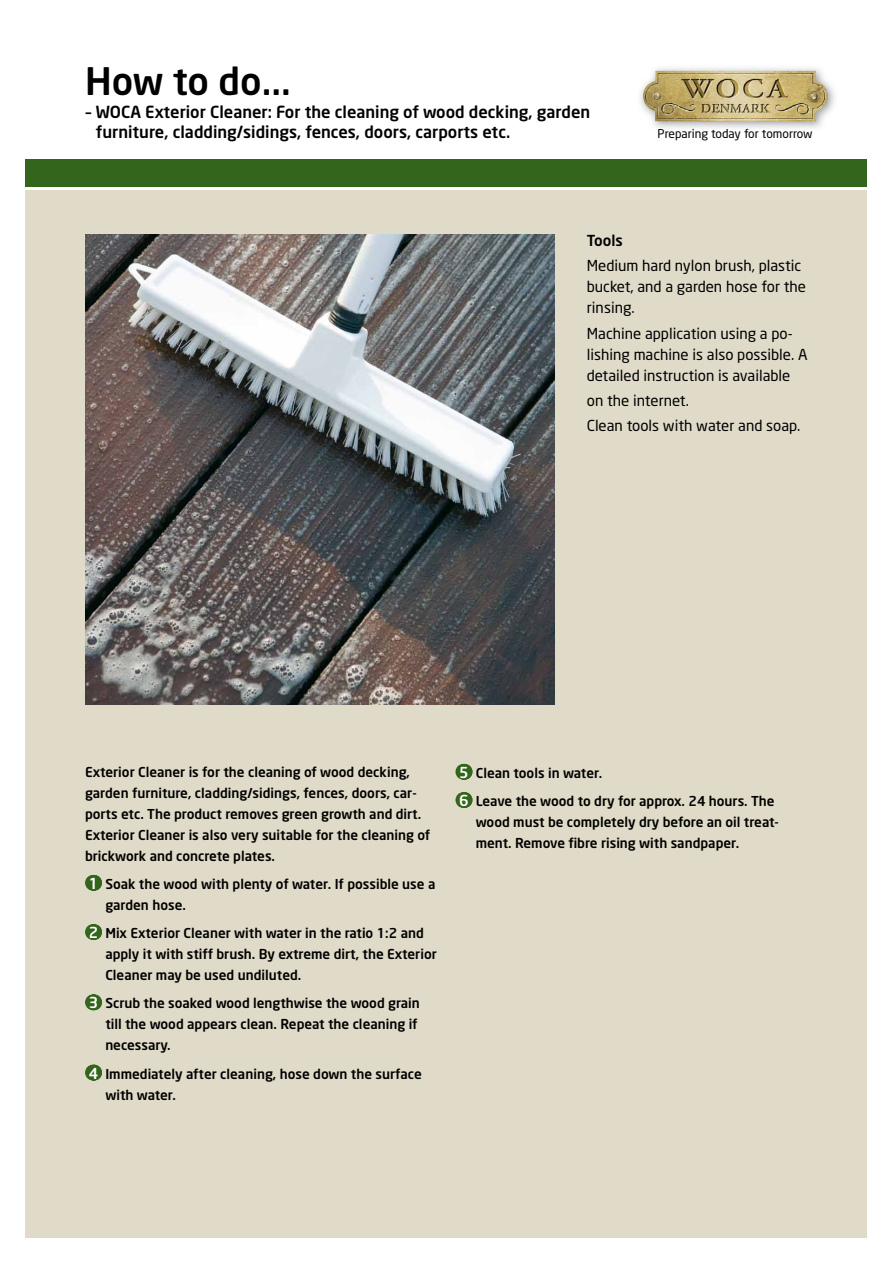
<style>
.page{position:relative;width:893px;height:1263px;background:#fff}
.page>*{position:absolute;margin:0;border:0;box-sizing:border-box;transform-origin:0 0}
.t1{font:500 37.5px "Neo Sans";letter-spacing:-.005em;color:#000}
.t2{font:500 16.5px/19.5px "Neo Sans";color:#000}
.t3{font:15px/21px "Neo Sans";color:#000}
.t4{font:500 15px "Neo Sans";color:#000}
.t5{font:500 13.5px/21px "Neo Sans";color:#000}
.t6{font:12px "Neo Sans";color:#000}
.s1{font-size:15px;color:#fff}
</style>
<div class="page">
<div style="left:26px;top:190px;width:841px;height:1047px;background:#e0dbc8"></div>
<div style="left:26px;top:157px;width:841px;height:30px;background:#33651c"></div>
<hr style="left:23px;top:156px;width:847px;height:3px;background:#fff">
<img style="left:640px;top:68px;width:195px;height:61px">
<img style="left:643px;top:71px;width:185px;height:51px">
<svg style="left:85px;top:875px;width:17px;height:16px"></svg>
<svg style="left:85px;top:924px;width:17px;height:16px"></svg>
<svg style="left:85px;top:994px;width:17px;height:16px"></svg>
<svg style="left:85px;top:1065px;width:17px;height:15px"></svg>
<svg style="left:455px;top:764px;width:17px;height:16px"></svg>
<svg style="left:455px;top:792px;width:17px;height:16px"></svg>
<img style="left:85px;top:234px;width:470px;height:470px">
<h1 class="t1" style="left:85px;top:57px;width:207px">How to do...</h1>
<p class="t2" style="left:96px;top:102px;width:496px;text-indent:-11px">– WOCA Exterior Cleaner: For the cleaning of wood decking, garden furniture, cladding/sidings, fences, doors, carports etc.</p>
<p class="t6" style="left:658px;top:126px;width:157px">Preparing today for tomorrow</p>
<p class="t4" style="left:587px;top:231px;width:37px">Tools</p>
<p class="t3" style="left:587px;top:255px;width:221px">Medium hard nylon brush, plastic bucket, and a garden hose for the rinsing.</p>
<p class="t3" style="left:587px;top:322px;width:222px">Machine application using a po&shy;lishing machine is also possible. A detailed instruction is available</p>
<p class="t3" style="left:587px;top:388px;width:215px;line-height:25.2px">on the internet.<br>Clean tools with water and soap.</p>
<p class="t5" style="left:85px;top:761px;width:347px">Exterior Cleaner is for the cleaning of wood decking, garden furniture, cladding/sidings, fences, doors, car&shy;ports etc. The product removes green growth and dirt.<br>Exterior Cleaner is also very suitable for the cleaning of brickwork and concrete plates.</p>
<p class="t5" style="left:105px;top:873px;width:332px;text-indent:-17px"><span class="s1">1</span> Soak the wood with plenty of water. If possible use a garden hose.</p>
<p class="t5" style="left:105px;top:922px;width:333px;text-indent:-17px"><span class="s1">2</span> Mix Exterior Cleaner with water in the ratio 1:2 and apply it with stiff brush. By extreme dirt, the Exterior<br>Cleaner may be used undiluted.</p>
<p class="t5" style="left:105px;top:992px;width:316px;text-indent:-17px"><span class="s1">3</span> Scrub the soaked wood lengthwise the wood grain till the wood appears clean. Repeat the cleaning if necessary.</p>
<p class="t5" style="left:105px;top:1063px;width:318px;text-indent:-17px"><span class="s1">4</span> Immediately after cleaning, hose down the surface with water.</p>
<p class="t5" style="left:459px;top:758px;width:317px;line-height:28.2px"><span class="s1">5</span> Clean tools in water.<br><span class="s1">6</span> Leave the wood to dry for approx. 24 hours. The</p>
<p class="t5" style="left:476px;top:811px;width:305px">wood must be completely dry before an oil treat&shy;ment. Remove fibre rising with sandpaper.</p>
</div>
